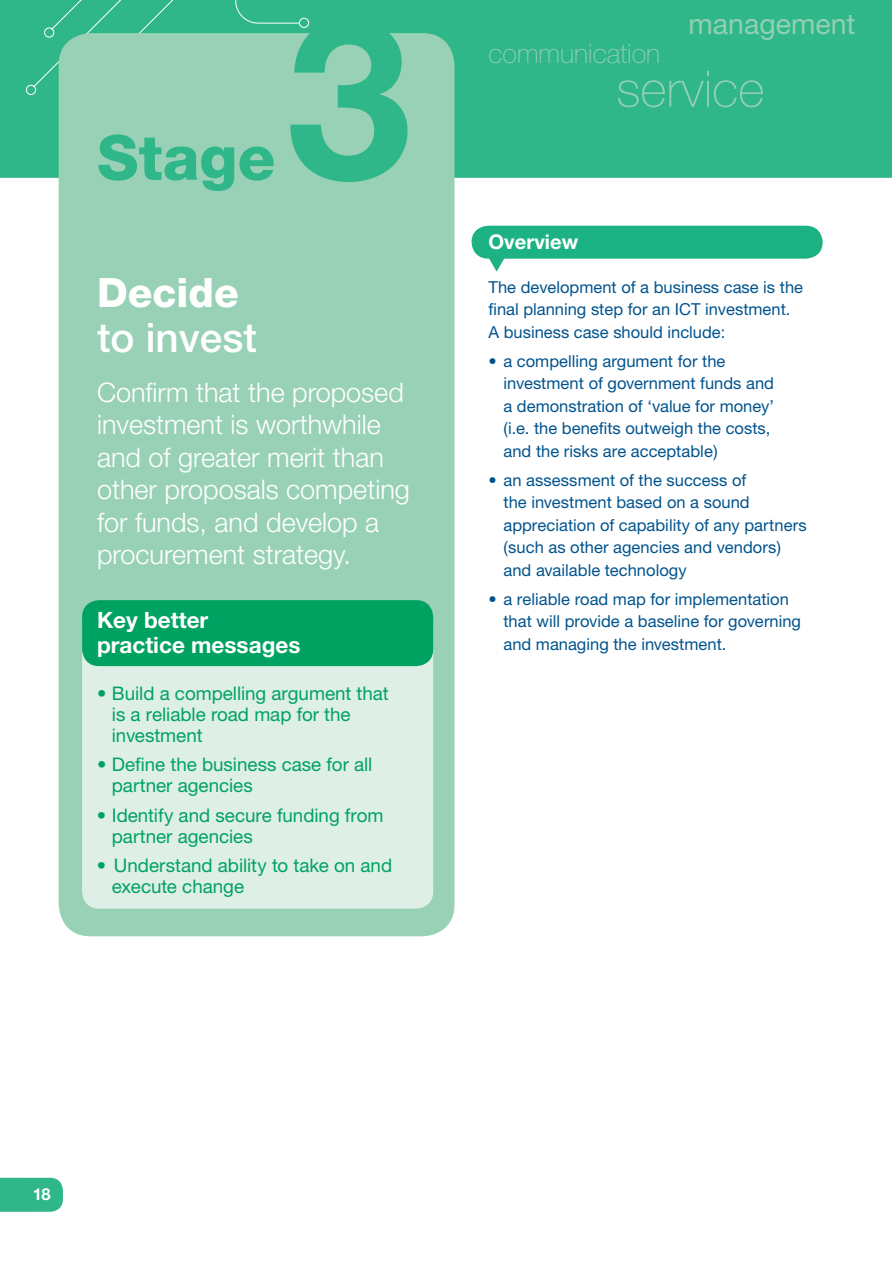
<style>
.page{position:relative;width:892px;height:1262px;background:#fff}
.page>*{position:absolute;margin:0;border:0;box-sizing:border-box;transform-origin:0 0}
.t1{font:700 225px "Helvetica Neue";color:#30b789}
.t2{font:800 62.1px "Helvetica Neue";color:#30b789}
.t3{font:100 50.25px "Helvetica Neue";color:#92cfb4}
.t4{font:500 40.5px "Helvetica Neue";color:#fff}
.t5{font:800 40.5px "Helvetica Neue";color:#fff}
.t6{font:28.5px "Helvetica Neue";color:#92cfb4}
.t7{font:300 27px/32.4px "Helvetica Neue";color:#fff}
.t8{font:100 27px "Helvetica Neue";color:#92cfb4}
.t9{font:700 22.5px/24.8px "Helvetica Neue";color:#fff}
.t10{font:700 20.25px "Helvetica Neue";color:#fff}
.t11{font:18.75px/21px "Helvetica Neue";color:#00a261}
.t12{font:16.5px/22.5px "Helvetica Neue";color:#00538d}
.t13{font:700 16.5px "Helvetica Neue";color:#fff}
</style>
<div class="page">
<svg style="left:0;top:0;width:891px;height:211px;fill:#30b789"></svg>
<div style="left:690px;top:15px;width:164px;height:25px;background:#30b789"></div>
<div style="left:617px;top:71px;width:145px;height:36px;background:#30b789"></div>
<div style="left:489px;top:44px;width:169px;height:19px;background:#30b789"></div>
<div style="left:26px;top:0;width:289px;height:150px;background:#30b789"></div>
<div style="left:0;top:1177px;width:63px;height:34px;background:#30b789"></div>
<svg style="left:471px;top:226px;width:351px;height:45px"></svg>
<div style="left:59px;top:33px;width:395px;height:903px;background:#98d1b6;border-radius:32px"></div>
<div style="left:82px;top:607px;width:351px;height:301px;background:#ddefe6;border-radius:17px"></div>
<div style="left:82px;top:600px;width:351px;height:66px;background:#00a261;border-radius:17px"></div>
<h2 class="t2" style="left:97px;top:135px;width:180px">Stage</h2>
<h1 class="t1" style="left:286px;top:18px;width:127px">3</h1>
<h3 class="t5" style="left:97px;top:278px;width:143px">Decide</h3>
<h3 class="t4" style="left:97px;top:323px;width:161px">to invest</h3>
<h3 class="t7" style="left:97px;top:378px;width:314px">Confirm that the proposed investment is worthwhile and of greater merit than other proposals competing for funds, and develop a procurement strategy.</h3>
<h3 class="t9" style="left:97px;top:610px;width:205px">Key better practice messages</h3>
<p class="t11" style="left:112px;top:684px;width:278px;text-indent:-15px">• Build a compelling argument that is a reliable road map for the investment</p>
<p class="t11" style="left:112px;top:755px;width:262px;text-indent:-15px">• Define the business case for all partner agencies</p>
<p class="t11" style="left:112px;top:806px;width:273px;text-indent:-15px">• Identify and secure funding from partner agencies</p>
<p class="t11" style="left:112px;top:856px;width:282px;text-indent:-15px">• Understand ability to take on and execute change</p>
<h3 class="t6" style="left:688px;top:14px;width:168px">management</h3>
<h3 class="t3" style="left:616px;top:71px;width:150px">service</h3>
<h3 class="t8" style="left:488px;top:44px;width:173px">communication</h3>
<p class="t10" style="left:488px;top:234px;width:91px">Overview</p>
<p class="t12" style="left:488px;top:277px;width:316px">The development of a business case is the final planning step for an ICT investment.<br>A business case should include:</p>
<p class="t12" style="left:503px;top:351px;width:272px;text-indent:-15px">• a compelling argument for the investment of government funds and a demonstration of ‘value for money’ (i.e. the benefits outweigh the costs, and the risks are acceptable)</p>
<p class="t12" style="left:503px;top:470px;width:304px;text-indent:-15px">• an assessment of the success of<br>the investment based on a sound appreciation of capability of any partners (such as other agencies and vendors) and available technology</p>
<p class="t12" style="left:503px;top:589px;width:299px;text-indent:-15px">• a reliable road map for implementation that will provide a baseline for governing and managing the investment.</p>
<p class="t13" style="left:33px;top:1188px;width:19px">18</p>
</div>
